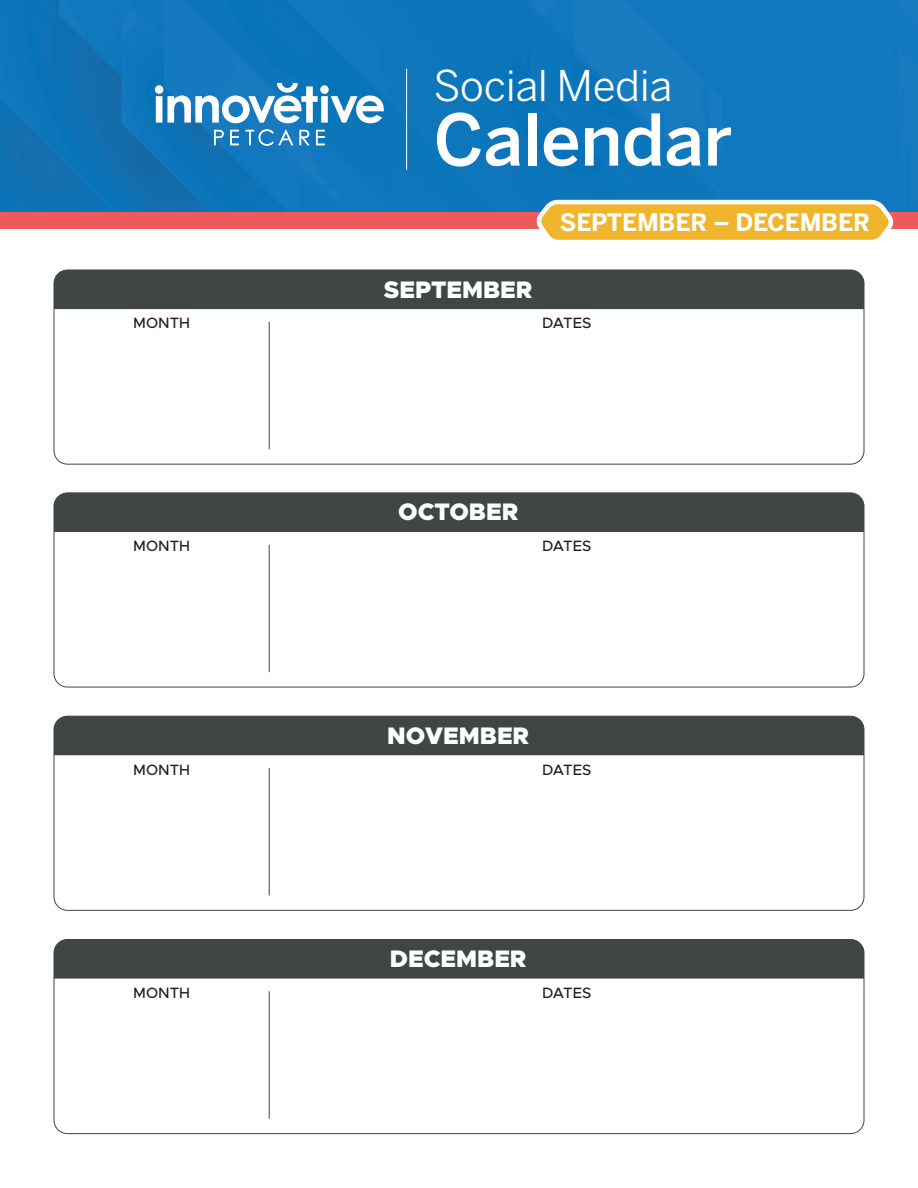
<style>
.page{position:relative;width:918px;height:1188px;background:#fff}
.page>*{position:absolute;margin:0;border:0;box-sizing:border-box;transform-origin:0 0}
.t1{font:500 70.5px "Benton Sans";letter-spacing:-.01em;color:#fff}
.t2{font:42px "Benton Sans";letter-spacing:-.01em;color:#fff}
.t3{font:900 24px "Metropolis";color:#fff}
.t4{font:700 24px "Benton Sans";letter-spacing:-.01em;color:#fff}
.t5{font:500 15px "Metropolis";color:#231f20}
</style>
<div class="page">
<img style="left:0;top:0;width:918px;height:213px">
<svg style="left:214px;top:130px;width:10px;height:15px"></svg>
<svg style="left:230px;top:130px;width:9px;height:15px"></svg>
<svg style="left:246px;top:129px;width:47px;height:17px"></svg>
<svg style="left:300px;top:130px;width:9px;height:15px"></svg>
<svg style="left:316px;top:130px;width:9px;height:15px"></svg>
<svg style="left:155px;top:83px;width:229px;height:40px"></svg>
<hr style="left:406px;top:69px;width:1px;height:101px;background:#fff">
<div style="left:54px;top:270px;width:810px;height:39px;background:#404546"></div>
<hr style="left:269px;top:322px;width:1px;height:127px;background:#404546">
<div style="left:54px;top:493px;width:810px;height:39px;background:#404546"></div>
<hr style="left:269px;top:545px;width:1px;height:127px;background:#404546">
<div style="left:54px;top:716px;width:810px;height:39px;background:#404546"></div>
<hr style="left:269px;top:768px;width:1px;height:127px;background:#404546">
<div style="left:54px;top:939px;width:810px;height:40px;background:#404546"></div>
<hr style="left:269px;top:991px;width:1px;height:128px;background:#404546">
<div style="left:0;top:213px;width:918px;height:16px;background:#f0595b"></div>
<svg style="left:532px;top:198px;width:366px;height:42px;background:#e3ba55"></svg>
<h2 class="t2" style="left:434px;top:61px;width:240px">Social Media</h2>
<h1 class="t1" style="left:434px;top:98px;width:300px">Calendar</h1>
<h3 class="t3" style="left:384px;top:274px;width:150px">SEPTEMBER</h3>
<h3 class="t4" style="left:560px;top:208px;width:311px">SEPTEMBER – DECEMBER</h3>
<p class="t5" style="left:133px;top:314px;width:58px">MONTH</p>
<p class="t5" style="left:542px;top:314px;width:51px">DATES</p>
<h3 class="t3" style="left:398px;top:497px;width:122px">OCTOBER</h3>
<p class="t5" style="left:133px;top:537px;width:58px">MONTH</p>
<p class="t5" style="left:542px;top:537px;width:51px">DATES</p>
<h3 class="t3" style="left:387px;top:720px;width:144px">NOVEMBER</h3>
<p class="t5" style="left:133px;top:760px;width:58px">MONTH</p>
<p class="t5" style="left:542px;top:760px;width:51px">DATES</p>
<h3 class="t3" style="left:390px;top:943px;width:138px">DECEMBER</h3>
<p class="t5" style="left:133px;top:983px;width:58px">MONTH</p>
<p class="t5" style="left:542px;top:983px;width:51px">DATES</p>
</div>
